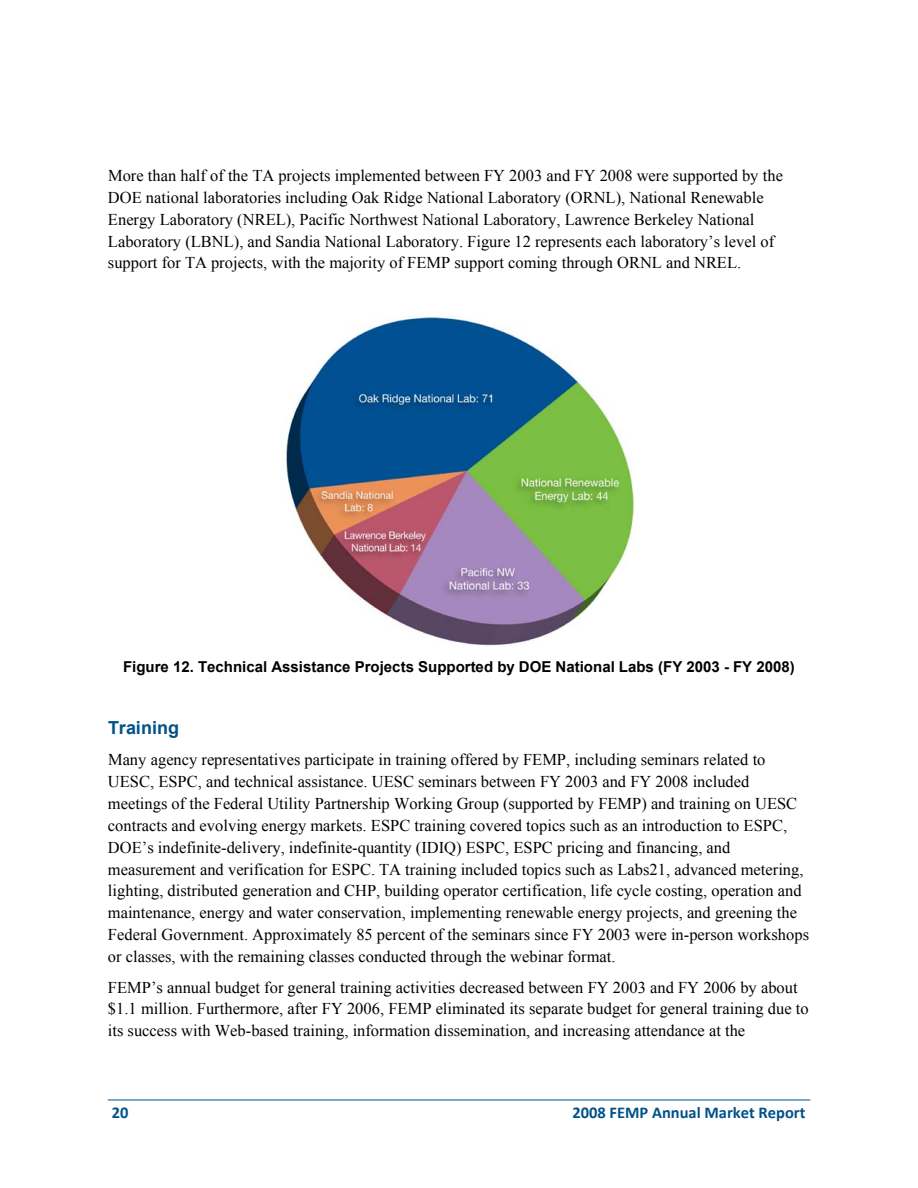
<style>
.page{position:relative;width:918px;height:1188px;background:#fff}
.page>*{position:absolute;margin:0;border:0;box-sizing:border-box;transform-origin:0 0}
.t1{font:700 18px "Arial";color:#005288}
.t2{font:16.5px/21.8px "Times New Roman";color:#000}
.t3{font:700 16.5px "Calibri";color:#005288}
.t4{font:700 15px "Arial";color:#000}
</style>
<div class="page">
<hr style="left:108px;top:1100px;width:702px;height:1px;background:#005288">
<img style="left:286px;top:317px;width:349px;height:329px">
<p class="t2" style="left:108px;top:164px;width:677px">More than half of the TA projects implemented between FY 2003 and FY 2008 were supported by the DOE national laboratories including Oak Ridge National Laboratory (ORNL), National Renewable Energy Laboratory (NREL), Pacific Northwest National Laboratory, Lawrence Berkeley National Laboratory (LBNL), and Sandia National Laboratory. Figure 12 represents each laboratory’s level of support for TA projects, with the majority of FEMP support coming through ORNL and NREL.</p>
<p class="t4" style="left:123px;top:657px;width:673px">Figure 12. Technical Assistance Projects Supported by DOE National Labs (FY 2003 - FY 2008)</p>
<p class="t1" style="left:108px;top:716px;width:73px">Training</p>
<p class="t2" style="left:108px;top:749px;width:703px">Many agency representatives participate in training offered by FEMP, including seminars related to UESC, ESPC, and technical assistance. UESC seminars between FY 2003 and FY 2008 included meetings of the Federal Utility Partnership Working Group (supported by FEMP) and training on UESC contracts and evolving energy markets. ESPC training covered topics such as an introduction to ESPC, DOE’s indefinite-delivery, indefinite-quantity (IDIQ) ESPC, ESPC pricing and financing, and measurement and verification for ESPC. TA training included topics such as Labs21, advanced metering, lighting, distributed generation and CHP, building operator certification, life cycle costing, operation and maintenance, energy and water conservation, implementing renewable energy projects, and greening the Federal Government. Approximately 85 percent of the seminars since FY 2003 were in-person workshops or classes, with the remaining classes conducted through the webinar format.</p>
<p class="t2" style="left:108px;top:976px;width:702px">FEMP’s annual budget for general training activities decreased between FY 2003 and FY 2006 by about $1.1 million. Furthermore, after FY 2006, FEMP eliminated its separate budget for general training due to its success with Web-based training, information dissemination, and increasing attendance at the</p>
<p class="t3" style="left:112px;top:1102px;width:18px">20</p>
<p class="t3" style="left:572px;top:1102px;width:235px">2008 FEMP Annual Market Report</p>
</div>
